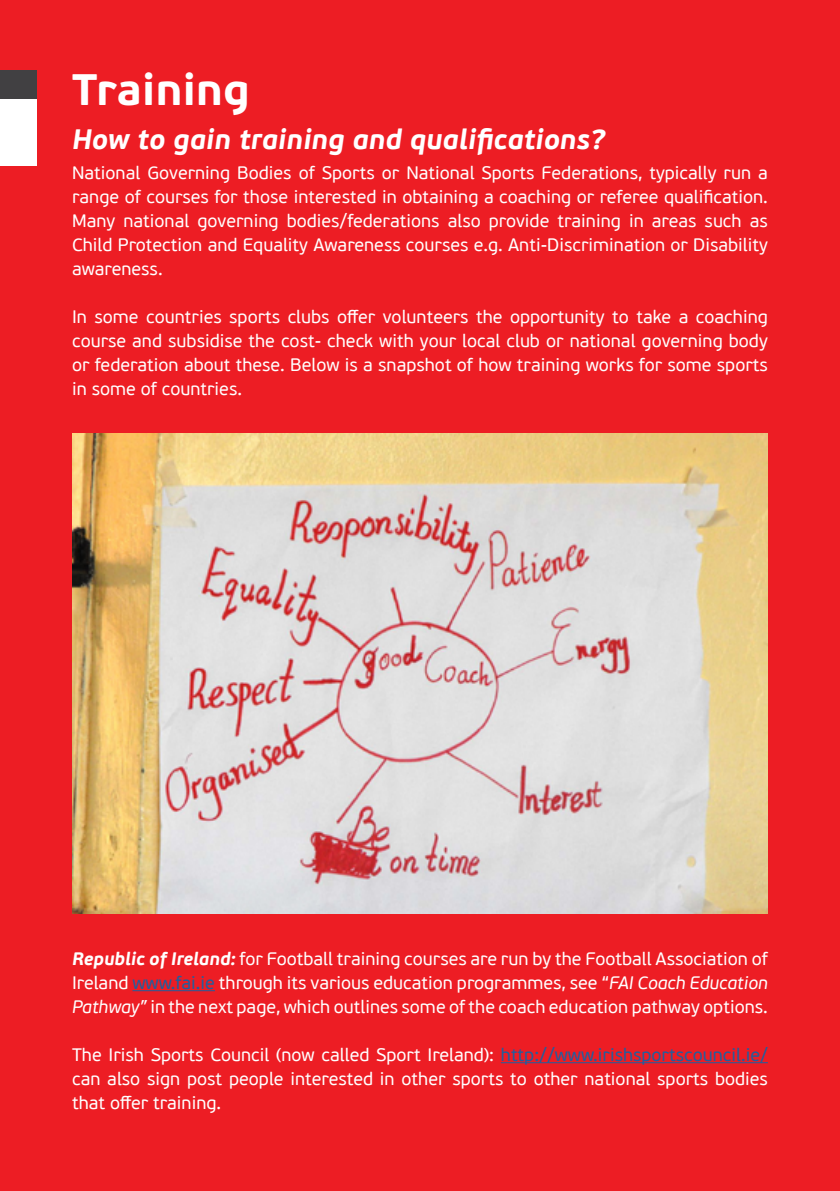
<style>
.page{position:relative;width:840px;height:1191px;background:#fff}
.page>*{position:absolute;margin:0;border:0;box-sizing:border-box;transform-origin:0 0}
.t1{font:700 44px "PF Beau Sans Pro";color:#fff}
.t2{font:italic 700 28px "PF Beau Sans Pro";color:#fff}
.t3{font:18px/24px "PF Beau Sans Pro";color:#fff;text-align:justify}
.s1{font-weight:700;font-style:italic}
.s2{color:#215e9e}
.s3{font-style:italic}
</style>
<div class="page">
<div style="left:0;top:0;width:839px;height:1191px;background:#ed1d24"></div>
<div style="left:0;top:71px;width:37px;height:28px;background:#414042"></div>
<div style="left:0;top:99px;width:37px;height:67px;background:#fff"></div>
<hr style="left:132px;top:990px;width:83px;height:1px;background:#215e9e">
<hr style="left:500px;top:1062px;width:267px;height:1px;background:#215e9e">
<img style="left:72px;top:434px;width:695px;height:479px">
<h1 class="t1" style="left:72px;top:62px;width:179px">Training</h1>
<h2 class="t2" style="left:72px;top:121px;width:535px">How to gain training and qualifications?</h2>
<p class="t3" style="left:72px;top:161px;width:697px">National Governing Bodies of Sports or National Sports Federations, typically run a range of courses for those interested in obtaining a coaching or referee qualification.<br>Many national governing bodies/federations also provide training in areas such as Child Protection and Equality Awareness courses e.g. Anti-Discrimination or Disability awareness.</p>
<p class="t3" style="left:72px;top:305px;width:697px">In some countries sports clubs offer volunteers the opportunity to take a coaching course and subsidise the cost- check with your local club or national governing body or federation about these. Below is a snapshot of how training works for some sports in some of countries.</p>
<p class="t3" style="left:72px;top:947px;width:697px"><span class="s1">Republic of Ireland:</span> for Football training courses are run by the Football Association of Ireland <span class="s2">www.fai.ie</span> through its various education programmes, see “<span class="s3">FAI Coach Education Pathway”</span> in the next page, which outlines some of the coach education pathway options.</p>
<p class="t3" style="left:72px;top:1043px;width:697px">The Irish Sports Council (now called Sport Ireland): <span class="s2">http://www.irishsportscouncil.ie/ </span>can also sign post people interested in other sports to other national sports bodies that offer training.</p>
</div>
